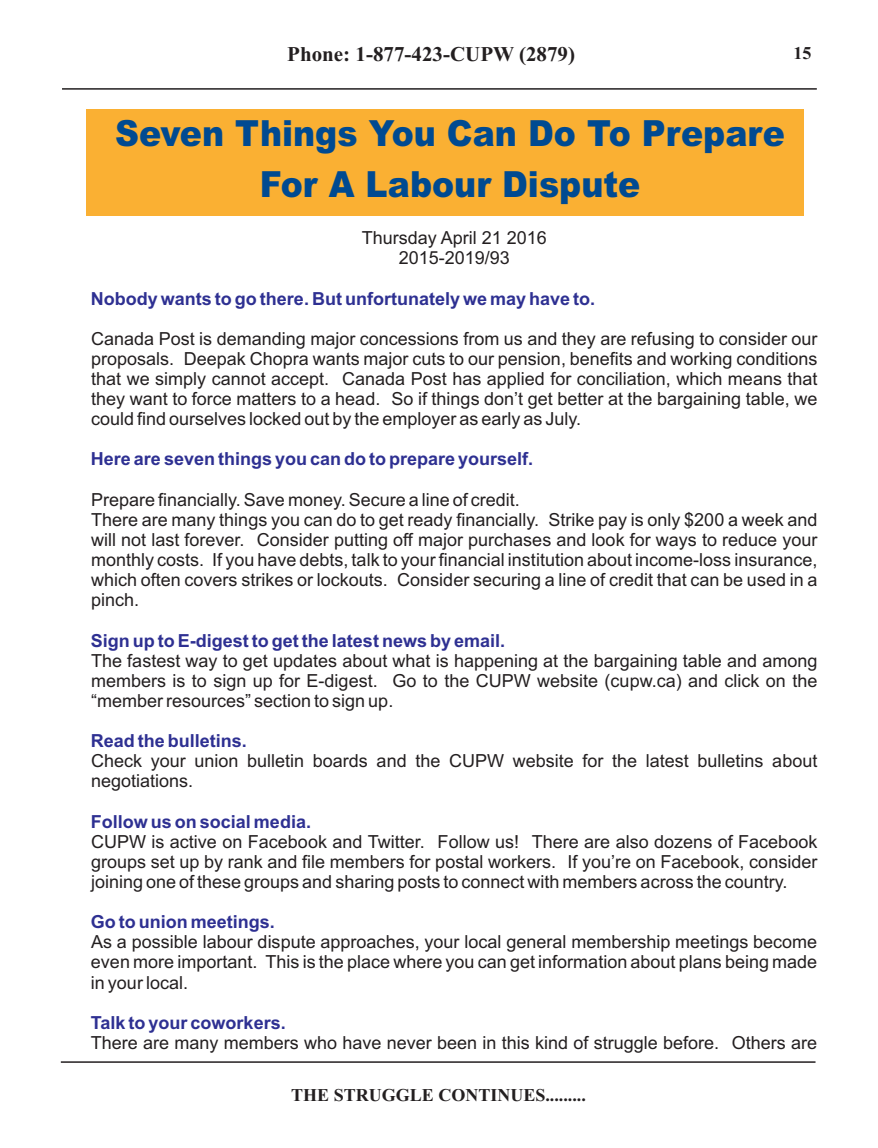
<style>
.page{position:relative;width:878px;height:1148px;background:#fff}
.page>*{position:absolute;margin:0;border:0;box-sizing:border-box;transform-origin:0 0}
.t1{font:900 36px/50.7px "Arial";color:#004a91;text-align:center;scale:.92 1}
.t2{font:700 21px "Times New Roman";color:#231f20}
.t3{font:18px/20.1px "Arial";color:#231f20;text-align:justify}
.t4{font:700 18px "Arial";color:#2e3092}
.t5{font:700 18px "Times New Roman";color:#231f20}
</style>
<div class="page">
<div style="left:86px;top:109px;width:717px;height:107px;background:#fab033"></div>
<hr style="left:61px;top:1061px;width:754px;height:1px;background:#231f20">
<hr style="left:62px;top:88px;width:754px;height:2px;background:#231f20">
<p class="t2" style="left:287px;top:40px;width:289px">Phone: 1-877-423-CUPW (2879)</p>
<p class="t5" style="left:793px;top:41px;width:19px">15</p>
<h1 class="t1" style="left:115px;top:107px;width:729px">Seven Things You Can Do To Prepare<br>For A Labour Dispute</h1>
<p class="t3" style="left:362px;top:228px;width:187px;text-align:center">Thursday April 21 2016<br>2015-2019/93</p>
<p class="t4" style="left:91px;top:286px;width:506px">Nobody wants to go there. But unfortunately we may have to.</p>
<p class="t3" style="left:91px;top:329px;width:728px">Canada Post is demanding major concessions from us and they are refusing to consider our proposals. Deepak Chopra wants major cuts to our pension, benefits and working conditions that we simply cannot accept. Canada Post has applied for conciliation, which means that they want to force matters to a head. So if things don’t get better at the bargaining table, we could find ourselves locked out by the employer as early as July.</p>
<p class="t4" style="left:91px;top:447px;width:444px">Here are seven things you can do to prepare yourself.</p>
<p class="t3" style="left:91px;top:489px;width:728px;text-align:left">Prepare financially. Save money. Secure a line of credit.<br>There are many things you can do to get ready financially. Strike pay is only $200 a week and will not last forever. Consider putting off major purchases and look for ways to reduce your monthly costs. If you have debts, talk to your financial institution about income-loss insurance, which often covers strikes or lockouts. Consider securing a line of credit that can be used in a pinch.</p>
<p class="t4" style="left:91px;top:628px;width:416px">Sign up to E-digest to get the latest news by email.</p>
<p class="t3" style="left:91px;top:650px;width:727px">The fastest way to get updates about what is happening at the bargaining table and among members is to sign up for E-digest. Go to the CUPW website (cupw.ca) and click on the “member resources” section to sign up.</p>
<p class="t4" style="left:91px;top:728px;width:158px">Read the bulletins.</p>
<p class="t3" style="left:91px;top:751px;width:727px">Check your union bulletin boards and the CUPW website for the latest bulletins about negotiations.</p>
<p class="t4" style="left:91px;top:809px;width:222px">Follow us on social media.</p>
<p class="t3" style="left:91px;top:831px;width:727px">CUPW is active on Facebook and Twitter. Follow us! There are also dozens of Facebook groups set up by rank and file members for postal workers. If you’re on Facebook, consider joining one of these groups and sharing posts to connect with members across the country.</p>
<p class="t4" style="left:91px;top:909px;width:185px">Go to union meetings.</p>
<p class="t3" style="left:91px;top:932px;width:727px">As a possible labour dispute approaches, your local general membership meetings become even more important. This is the place where you can get information about plans being made in your local.</p>
<p class="t4" style="left:91px;top:1010px;width:196px">Talk to your coworkers.</p>
<p class="t3" style="left:91px;top:1032px;width:727px">There are many members who have never been in this kind of struggle before. Others are</p>
<p class="t5" style="left:291px;top:1082px;width:296px">THE STRUGGLE CONTINUES.........</p>
</div>
